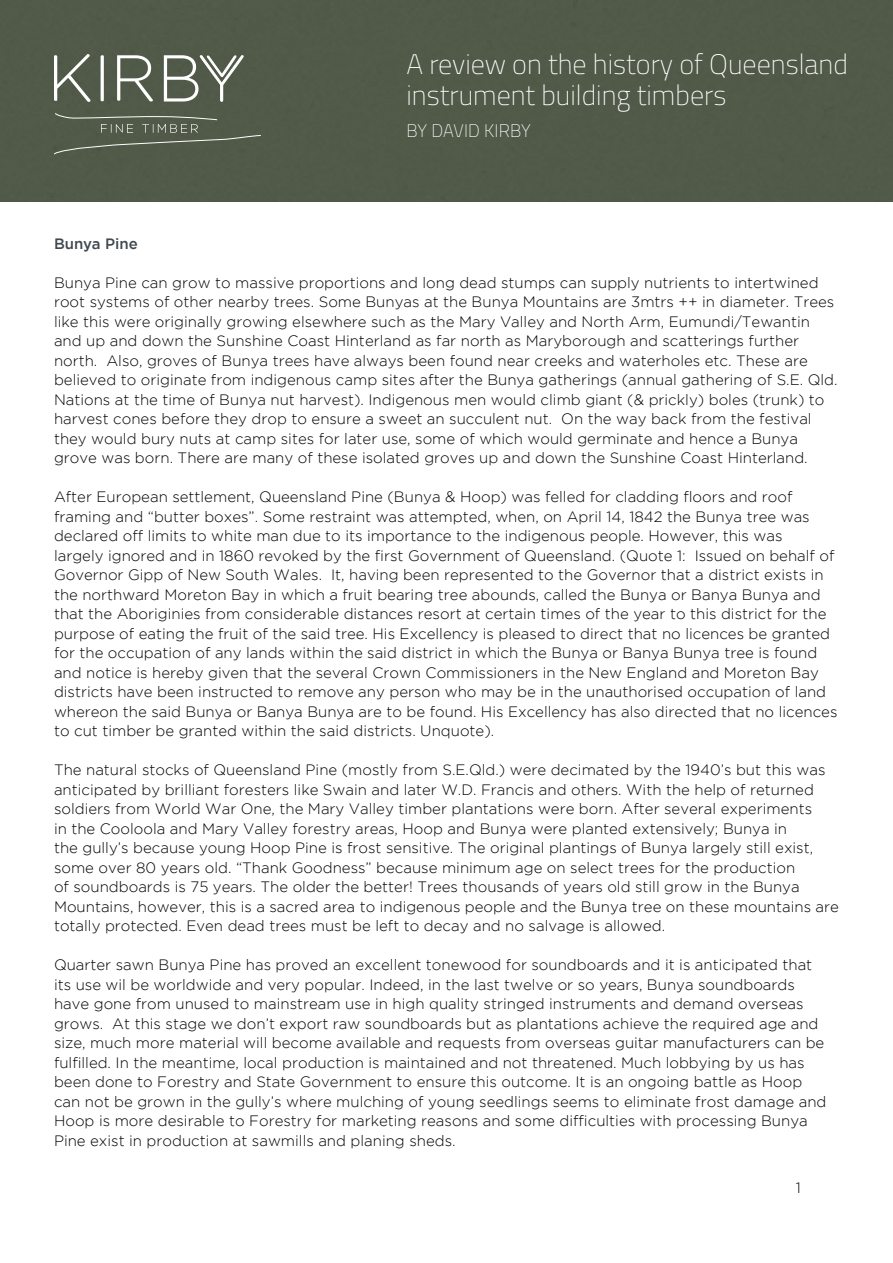
<style>
.page{position:relative;width:893px;height:1263px;background:#fff}
.page>*{position:absolute;margin:0;border:0;box-sizing:border-box;transform-origin:0 0}
.t1{font:100 28.2px/31.7px "Titillium";color:#fff}
.t2{font:100 18.15px "Titillium";letter-spacing:.01em;color:#fff}
.t3{font:300 15px/19.5px "Gotham";color:#000}
.t4{font:500 15px "Gotham";color:#404950}
</style>
<div class="page">
<div style="left:0;top:0;width:893px;height:201px;background:#515a49"></div>
<svg style="left:54px;top:54px;width:37px;height:48px"></svg>
<svg style="left:164px;top:54px;width:81px;height:49px"></svg>
<svg style="left:117px;top:55px;width:36px;height:47px"></svg>
<svg style="left:100px;top:55px;width:4px;height:46px"></svg>
<svg style="left:53px;top:113px;width:208px;height:42px"></svg>
<h1 class="t1" style="left:406px;top:47px;width:443px">A review on the history of Queensland instrument building timbers</h1>
<p class="t2" style="left:407px;top:118px;width:126px">BY DAVID KIRBY</p>
<p class="t4" style="left:54px;top:235px;width:85px">Bunya Pine</p>
<p class="t3" style="left:54px;top:272px;width:785px">Bunya Pine can grow to massive proportions and long dead stumps can supply nutrients to intertwined root systems of other nearby trees. Some Bunyas at the Bunya Mountains are 3mtrs ++ in diameter. Trees like this were originally growing elsewhere such as the Mary Valley and North Arm, Eumundi/Tewantin and up and down the Sunshine Coast Hinterland as far north as Maryborough and scatterings further north. Also, groves of Bunya trees have always been found near creeks and waterholes etc. These are believed to originate from indigenous camp sites after the Bunya gatherings (annual gathering of S.E. Qld.<br>Nations at the time of Bunya nut harvest). Indigenous men would climb giant (&amp; prickly) boles (trunk) to harvest cones before they drop to ensure a sweet an succulent nut. On the way back from the festival they would bury nuts at camp sites for later use, some of which would germinate and hence a Bunya grove was born. There are many of these isolated groves up and down the Sunshine Coast Hinterland.</p>
<p class="t3" style="left:54px;top:487px;width:785px">After European settlement, Queensland Pine (Bunya &amp; Hoop) was felled for cladding floors and roof framing and “butter boxes”. Some restraint was attempted, when, on April 14, 1842 the Bunya tree was declared off limits to white man due to its importance to the indigenous people. However, this was<br>largely ignored and in 1860 revoked by the first Government of Queensland. (Quote 1: Issued on behalf of Governor Gipp of New South Wales. It, having been represented to the Governor that a district exists in the northward Moreton Bay in which a fruit bearing tree abounds, called the Bunya or Banya Bunya and that the Aboriginies from considerable distances resort at certain times of the year to this district for the purpose of eating the fruit of the said tree. His Excellency is pleased to direct that no licences be granted for the occupation of any lands within the said district in which the Bunya or Banya Bunya tree is found and notice is hereby given that the several Crown Commissioners in the New England and Moreton Bay districts have been instructed to remove any person who may be in the unauthorised occupation of land whereon the said Bunya or Banya Bunya are to be found. His Excellency has also directed that no licences to cut timber be granted within the said districts. Unquote).</p>
<p class="t3" style="left:54px;top:760px;width:786px">The natural stocks of Queensland Pine (mostly from S.E.Qld.) were decimated by the 1940’s but this was anticipated by brilliant foresters like Swain and later W.D. Francis and others. With the help of returned soldiers from World War One, the Mary Valley timber plantations were born. After several experiments<br>in the Cooloola and Mary Valley forestry areas, Hoop and Bunya were planted extensively; Bunya in<br>the gully’s because young Hoop Pine is frost sensitive. The original plantings of Bunya largely still exist, some over 80 years old. “Thank Goodness” because minimum age on select trees for the production<br>of soundboards is 75 years. The older the better! Trees thousands of years old still grow in the Bunya Mountains, however, this is a sacred area to indigenous people and the Bunya tree on these mountains are totally protected. Even dead trees must be left to decay and no salvage is allowed.</p>
<p class="t3" style="left:54px;top:955px;width:774px">Quarter sawn Bunya Pine has proved an excellent tonewood for soundboards and it is anticipated that its use wil be worldwide and very popular. Indeed, in the last twelve or so years, Bunya soundboards have gone from unused to mainstream use in high quality stringed instruments and demand overseas grows. At this stage we don’t export raw soundboards but as plantations achieve the required age and size, much more material will become available and requests from overseas guitar manufacturers can be fulfilled. In the meantime, local production is maintained and not threatened. Much lobbying by us has been done to Forestry and State Government to ensure this outcome. It is an ongoing battle as Hoop can not be grown in the gully’s where mulching of young seedlings seems to eliminate frost damage and Hoop is more desirable to Forestry for marketing reasons and some difficulties with processing Bunya Pine exist in production at sawmills and planing sheds.</p>
<p class="t3" style="left:796px;top:1178px;width:7px">1</p>
</div>
